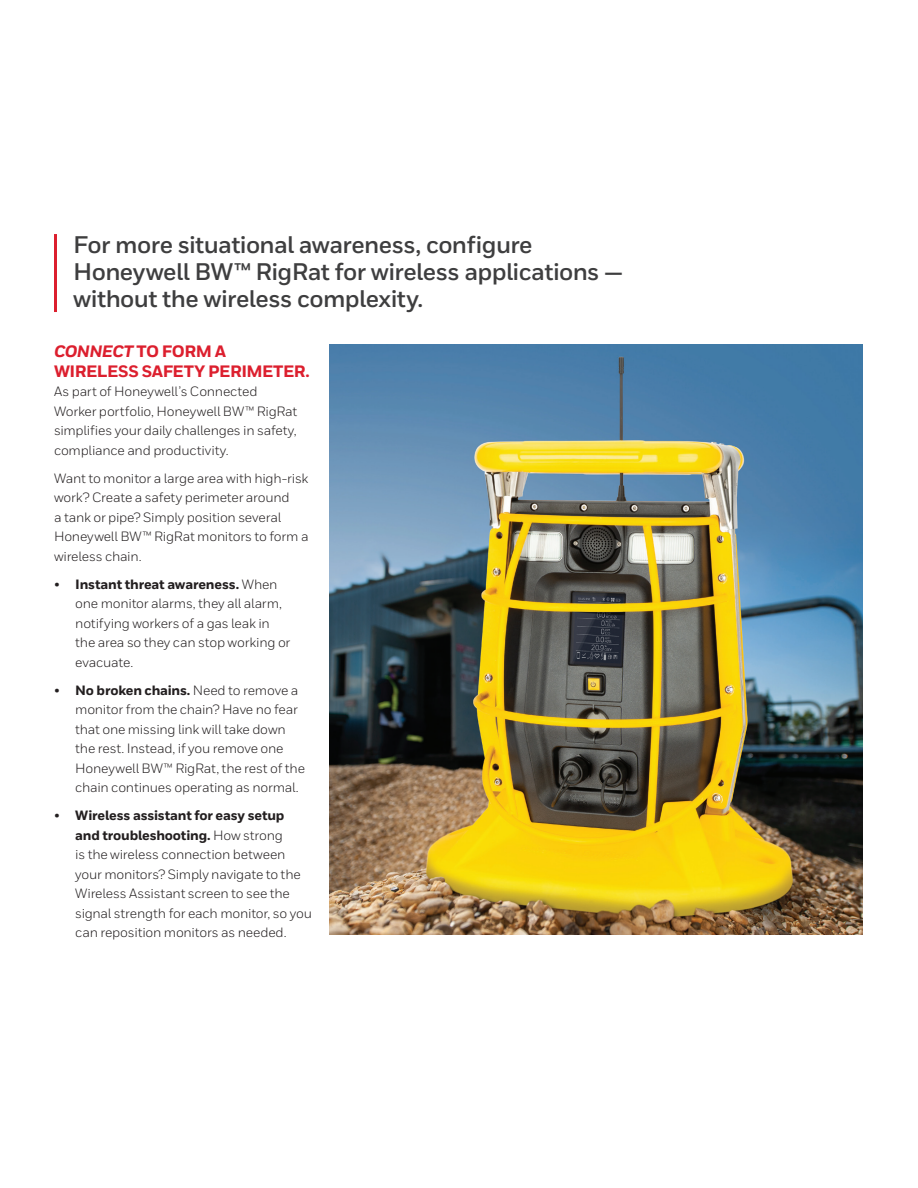
<style>
.page{position:relative;width:918px;height:1188px;background:#fff}
.page>*{position:absolute;margin:0;border:0;box-sizing:border-box;transform-origin:0 0}
._08_Inside__Intro_Te{font:700 24px/27px "Honeywell Sans";letter-spacing:-.025em;color:#3e3e3f}
._09_Inside__Body_Hea{font:800 16.5px/19.5px "Honeywell Sans";letter-spacing:-.025em;color:#dc1f2e}
._10_Inside__Body_Tex{font:13.5px/19.5px "Honeywell Sans";letter-spacing:-.015em;color:#231f20}
.s1{font-style:italic}
.s2{font-weight:800}
</style>
<div class="page">
<hr style="left:54px;top:234px;width:3px;height:78px;background:#dc1f2e">
<img style="left:330px;top:344px;width:532px;height:591px">
<p class="_08_Inside__Intro_Te" style="left:73px;top:231px;width:551px">For more situational awareness, configure<br>Honeywell BW™ RigRat for wireless applications — without the wireless complexity.</p>
<p class="_09_Inside__Body_Hea" style="left:54px;top:342px;width:257px"><span class="s1">CONNECT</span> TO FORM A<br>WIRELESS SAFETY PERIMETER.</p>
<p class="_10_Inside__Body_Tex" style="left:54px;top:382px;width:245px">As part of Honeywell’s Connected Worker portfolio, Honeywell BW™ RigRat simplifies your daily challenges in safety, compliance and productivity.</p>
<p class="_10_Inside__Body_Tex" style="left:54px;top:468px;width:256px">Want to monitor a large area with high-risk work? Create a safety perimeter around<br>a tank or pipe? Simply position several Honeywell BW™ RigRat monitors to form a wireless chain.</p>
<p class="_10_Inside__Body_Tex" style="left:75px;top:574px;width:217px;text-indent:-21px">• <span class="s2">Instant threat awareness.</span> When one monitor alarms, they all alarm, notifying workers of a gas leak in the area so they can stop working or evacuate.</p>
<p class="_10_Inside__Body_Tex" style="left:75px;top:680px;width:231px;text-indent:-21px">• <span class="s2">No broken chains.</span> Need to remove a monitor from the chain? Have no fear that one missing link will take down the rest. Instead, if you remove one Honeywell BW™ RigRat, the rest of the chain continues operating as normal.</p>
<p class="_10_Inside__Body_Tex" style="left:75px;top:806px;width:238px;text-indent:-21px">• <span class="s2">Wireless assistant for easy setup and troubleshooting.</span> How strong<br>is the wireless connection between your monitors? Simply navigate to the Wireless Assistant screen to see the signal strength for each monitor, so you can reposition monitors as needed.</p>
</div>
